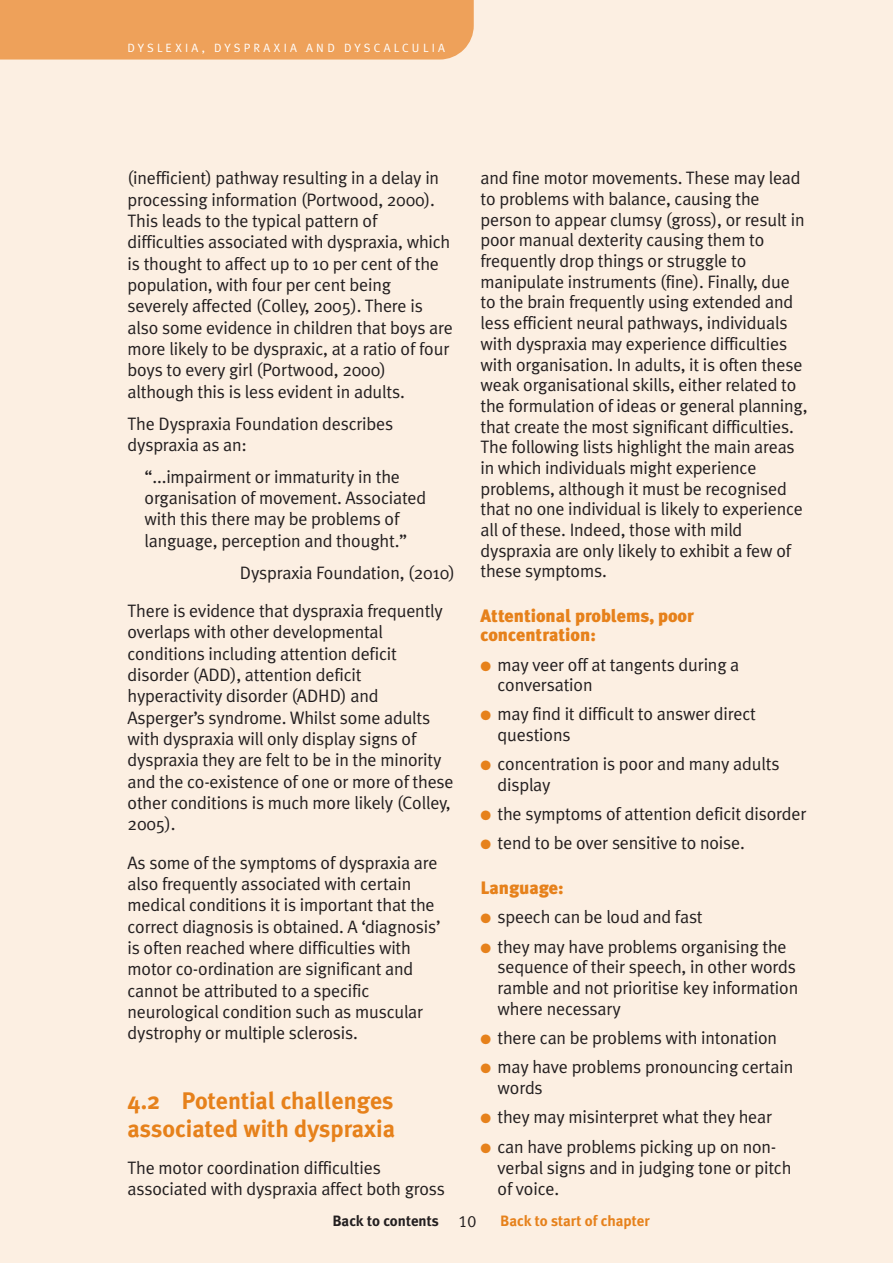
<style>
.page{position:relative;width:893px;height:1263px;background:#fcefe2}
.page>*{position:absolute;margin:0;border:0;box-sizing:border-box;transform-origin:0 0}
.t1{font:700 24px/27.3px "Meta Plus";color:#e6811b}
.t2{font:18px/21.3px "Meta Plus Normal";letter-spacing:-.01em;color:#231f20}
.t3{font:900 18px/19.2px "Meta Plus";color:#e6811b}
.t4{font:16.5px "Meta Plus Normal Caps";color:#231f20}
.t5{font:700 15px "Meta Plus";color:#e6811b}
.t6{font:700 15px "Meta Plus";color:#231f20}
.t7{font:12px "Meta Plus Normal";letter-spacing:.265em;color:#fff}
.s1{color:#e6811b}
</style>
<div class="page">
<div style="left:0;top:0;width:474px;height:60px;background:#eea15a"></div>
<p class="t7" style="left:128px;top:41px;width:319px">DYSLEXIA, DYSPRAXIA AND DYSCALCULIA</p>
<p class="t2" style="left:128px;top:167px;width:327px">(inefficient) pathway resulting in a delay in processing information (Portwood, 2000).<br>This leads to the typical pattern of difficulties associated with dyspraxia, which is thought to affect up to 10 per cent of the population, with four per cent being severely affected (Colley, 2005). There is also some evidence in children that boys are more likely to be dyspraxic, at a ratio of four boys to every girl (Portwood, 2000) although this is less evident in adults.</p>
<p class="t2" style="left:128px;top:413px;width:267px">The Dyspraxia Foundation describes dyspraxia as an:</p>
<p class="t2" style="left:145px;top:466px;width:283px">“...impairment or immaturity in the organisation of movement. Associated with this there may be problems of language, perception and thought.”</p>
<p class="t2" style="left:128px;top:553px;width:329px;line-height:38.4px;text-indent:112px">Dyspraxia Foundation, (2010)<br>There is evidence that dyspraxia frequently</p>
<p class="t2" style="left:128px;top:621px;width:328px">overlaps with other developmental conditions including attention deficit disorder (ADD), attention deficit hyperactivity disorder (ADHD) and Asperger’s syndrome. Whilst some adults with dyspraxia will only display signs of dyspraxia they are felt to be in the minority and the co-existence of one or more of these other conditions is much more likely (Colley, 2005).</p>
<p class="t2" style="left:128px;top:852px;width:315px">As some of the symptoms of dyspraxia are also frequently associated with certain medical conditions it is important that the correct diagnosis is obtained. A ‘diagnosis’ is often reached where difficulties with motor co-ordination are significant and cannot be attributed to a specific neurological condition such as muscular dystrophy or multiple sclerosis.</p>
<h1 class="t1" style="left:128px;top:1087px;width:269px">4.2 Potential challenges associated with dyspraxia</h1>
<p class="t2" style="left:128px;top:1158px;width:319px;line-height:20.9px">The motor coordination difficulties associated with dyspraxia affect both gross</p>
<p class="t2" style="left:480px;top:168px;width:329px;line-height:20.7px">and fine motor movements. These may lead to problems with balance, causing the person to appear clumsy (gross), or result in poor manual dexterity causing them to frequently drop things or struggle to manipulate instruments (fine). Finally, due to the brain frequently using extended and less efficient neural pathways, individuals with dyspraxia may experience difficulties with organisation. In adults, it is often these weak organisational skills, either related to the formulation of ideas or general planning, that create the most significant difficulties.<br>The following lists highlight the main areas in which individuals might experience problems, although it must be recognised that no one individual is likely to experience all of these. Indeed, those with mild dyspraxia are only likely to exhibit a few of these symptoms.</p>
<p class="t3" style="left:480px;top:606px;width:215px">Attentional problems, poor concentration:</p>
<p class="t2" style="left:497px;top:654px;width:243px;line-height:20.7px;text-indent:-17px"><span class="s1">●</span> may veer off at tangents during a conversation</p>
<p class="t2" style="left:497px;top:704px;width:260px;line-height:20.7px;text-indent:-17px"><span class="s1">●</span> may find it difficult to answer direct questions</p>
<p class="t2" style="left:497px;top:754px;width:283px;line-height:20.7px;text-indent:-17px"><span class="s1">●</span> concentration is poor and many adults display</p>
<p class="t2" style="left:480px;top:803px;width:327px"><span class="s1">●</span> the symptoms of attention deficit disorder</p>
<p class="t2" style="left:480px;top:832px;width:266px"><span class="s1">●</span> tend to be over sensitive to noise.</p>
<p class="t3" style="left:480px;top:878px;width:85px">Language:</p>
<p class="t2" style="left:480px;top:906px;width:224px"><span class="s1">●</span> speech can be loud and fast</p>
<p class="t2" style="left:497px;top:936px;width:302px;line-height:20.7px;text-indent:-17px"><span class="s1">●</span> they may have problems organising the sequence of their speech, in other words ramble and not prioritise key information where necessary</p>
<p class="t2" style="left:480px;top:1027px;width:298px"><span class="s1">●</span> there can be problems with intonation</p>
<p class="t2" style="left:497px;top:1056px;width:297px;line-height:20.7px;text-indent:-17px"><span class="s1">●</span> may have problems pronouncing certain words</p>
<p class="t2" style="left:480px;top:1106px;width:293px"><span class="s1">●</span> they may misinterpret what they hear</p>
<p class="t2" style="left:497px;top:1136px;width:295px;text-indent:-17px"><span class="s1">●</span> can have problems picking up on non&shy;verbal signs and in judging tone or pitch of voice.</p>
<p class="t6" style="left:332px;top:1212px;width:108px">Back to contents</p>
<p class="t5" style="left:500px;top:1212px;width:151px">Back to start of chapter</p>
<p class="t4" style="left:459px;top:1212px;width:19px">10</p>
</div>
